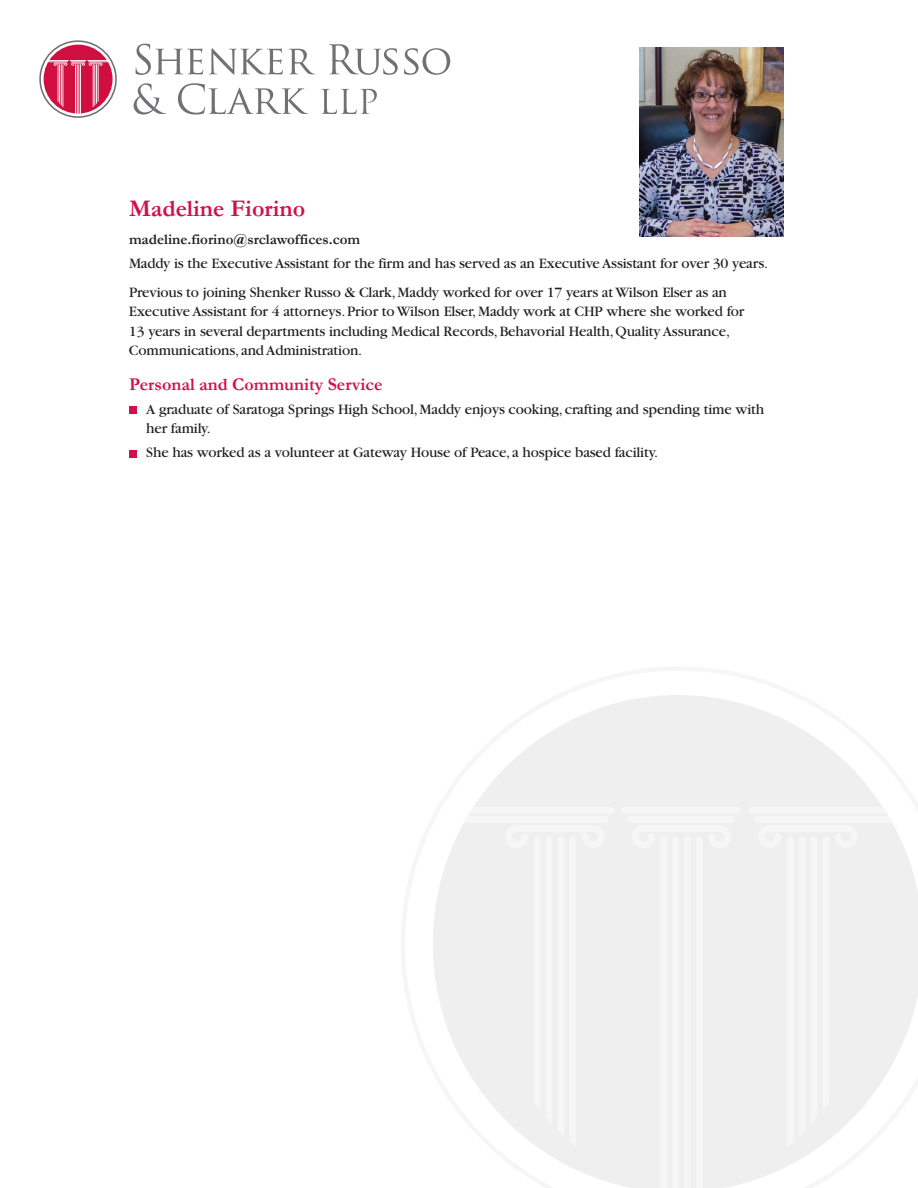
<style>
.page{position:relative;width:918px;height:1188px;background:#fff}
.page>*{position:absolute;margin:0;border:0;box-sizing:border-box;transform-origin:0 0}
.t1{font:700 24px "Garamond";color:#d11048}
.t2{font:700 18px "Garamond";color:#d11048}
.t3{font:15px/19.5px "Garamond";letter-spacing:-.01em;color:#231f20}
.t4{font:700 15px "Garamond";color:#231f20}
</style>
<div class="page">
<div style="left:129px;top:406px;width:7px;height:8px;background:#d11048"></div>
<div style="left:129px;top:450px;width:7px;height:7px;background:#d11048"></div>
<img style="left:640px;top:48px;width:144px;height:189px">
<svg style="left:136px;top:44px;width:67px;height:31px"></svg>
<svg style="left:209px;top:48px;width:74px;height:27px"></svg>
<svg style="left:289px;top:49px;width:26px;height:25px"></svg>
<svg style="left:329px;top:44px;width:69px;height:31px"></svg>
<svg style="left:404px;top:48px;width:46px;height:27px"></svg>
<svg style="left:134px;top:83px;width:32px;height:32px"></svg>
<svg style="left:178px;top:83px;width:130px;height:32px"></svg>
<svg style="left:321px;top:89px;width:56px;height:25px"></svg>
<div style="left:39px;top:40px;width:78px;height:78px;border:2px solid #717074;border-radius:50%"></div>
<div style="left:44px;top:45px;width:69px;height:69px;background:#d10e40;border-radius:50%"></div>
<svg style="left:46px;top:60px;width:65px;height:56px"></svg>
<h1 class="t1" style="left:129px;top:195px;width:178px">Madeline Fiorino</h1>
<p class="t4" style="left:129px;top:231px;width:233px">madeline.fiorino@srclawoffices.com</p>
<p class="t3" style="left:129px;top:251px;width:641px;line-height:28.5px">Maddy is the ExecutiveAssistant for the firm and has served as an ExecutiveAssistant for over 30 years.<br>Previous to joining Shenker Russo &amp; Clark,Maddy worked for over 17 years atWilson Elser as an</p>
<p class="t3" style="left:129px;top:303px;width:617px">ExecutiveAssistant for 4 attorneys.Prior toWilson Elser,Maddy work at CHP where she worked for<br>13 years in several departments including Medical Records,Behavorial Health,QualityAssurance,<br>Communications, andAdministration.</p>
<p class="t2" style="left:129px;top:374px;width:255px">Personal and Community Service</p>
<p class="t3" style="left:146px;top:401px;width:620px">A graduate of Saratoga Springs High School,Maddy enjoys cooking,crafting and spending time with her family.</p>
<p class="t3" style="left:146px;top:444px;width:513px">She has worked as a volunteer at Gateway House of Peace, a hospice based facility.</p>
</div>
